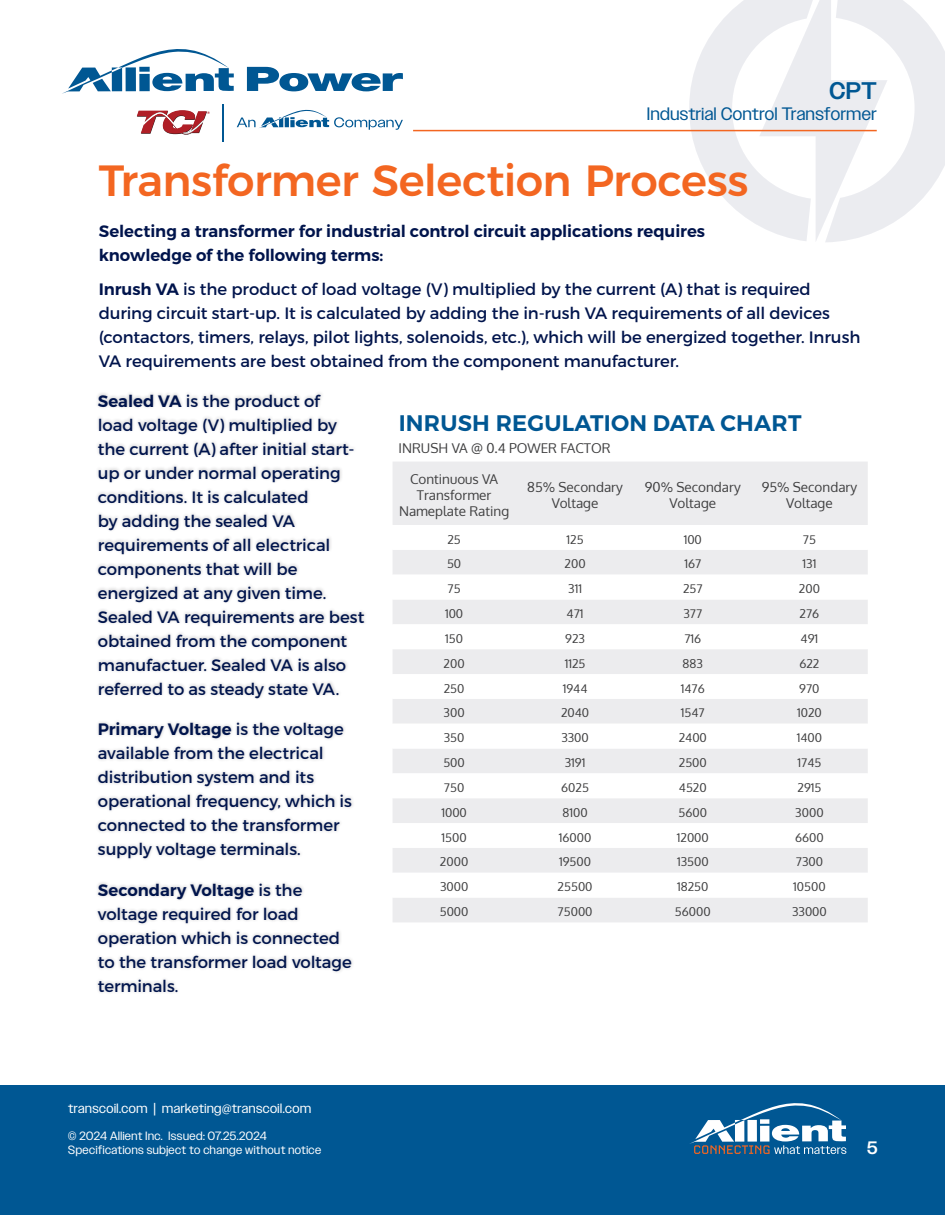
<style>
.page{position:relative;width:945px;height:1215px;background:#fff}
.page>*{position:absolute;margin:0;border:0;box-sizing:border-box;transform-origin:0 0}
.t1{font:500 43.65px "Montserrat";letter-spacing:-.015em;color:#f36621}
.t2{font:500 24px "Owners";color:#005793}
.t3{font:600 22.5px "Montserrat";letter-spacing:.01em;color:#005793}
.t4{font:18px "Owners";letter-spacing:.03em;color:#005793}
.t5{font:500 18px "Owners";color:#fff}
.t6{font:16.5px/24px "Montserrat";letter-spacing:-.005em;color:#00144c}
.t7{font:600 16.5px/24px "Montserrat";letter-spacing:-.005em;color:#00144c}
.t8{font:13.5px/16.2px "Oxygen";color:#3e3e3f;text-align:center}
.t9{font:13.5px "Owners";letter-spacing:.04em;color:#fff}
.t10{font:12px "Oxygen";color:#3e3e3f}
.t11{font:12px/14.4px "Owners";letter-spacing:.04em;color:#fff}
.s1{font-weight:600}
</style>
<div class="page">
<svg style="left:689px;top:0;width:256px;height:242px"></svg>
<hr style="left:413px;top:130px;width:464px;height:1px;background:#f36621">
<div style="left:0;top:1085px;width:945px;height:129px;background:#005793"></div>
<svg style="left:690px;top:1103px;width:156px;height:51px"></svg>
<svg style="left:137px;top:110px;width:73px;height:25px"></svg>
<svg style="left:237px;top:109px;width:166px;height:21px"></svg>
<hr style="left:222px;top:104px;width:2px;height:37px;background:#005793">
<svg style="left:247px;top:67px;width:156px;height:24px"></svg>
<svg style="left:62px;top:49px;width:172px;height:45px"></svg>
<div style="left:95px;top:391px;width:272px;height:604px;background:#231f20;opacity:.25"></div>
<div style="left:393px;top:462px;width:475px;height:460px;background:#ececee"></div>
<svg style="left:393px;top:525px;width:475px;height:373px"></svg>
<h2 class="t2" style="left:830px;top:77px;width:49px">CPT</h2>
<p class="t4" style="left:647px;top:104px;width:231px">Industrial Control Transformer</p>
<p class="t1" style="left:99px;top:146px;width:651px">Transformer Selection Process</p>
<p class="t7" style="left:99px;top:219px;width:608px">Selecting a transformer for industrial control circuit applications requires knowledge of the following terms:</p>
<p class="t6" style="left:99px;top:277px;width:763px"><span class="s1">Inrush VA</span> is the product of load voltage (V) multiplied by the current (A) that is required during circuit start-up. It is calculated by adding the in-rush VA requirements of all devices (contactors, timers, relays, pilot lights, solenoids, etc.), which will be energized together. Inrush VA requirements are best obtained from the component manufacturer.</p>
<p class="t6" style="left:98px;top:389px;width:268px"><span class="s1">Sealed VA</span> is the product of<br>load voltage (V) multiplied by the current (A) after initial start&shy;up or under normal operating conditions. It is calculated<br>by adding the sealed VA requirements of all electrical components that will be energized at any given time.<br>Sealed VA requirements are best obtained from the component manufactuer. Sealed VA is also referred to as steady state VA.</p>
<p class="t6" style="left:98px;top:717px;width:256px"><span class="s1">Primary Voltage</span> is the voltage available from the electrical distribution system and its operational frequency, which is connected to the transformer supply voltage terminals.</p>
<p class="t6" style="left:98px;top:878px;width:255px"><span class="s1">Secondary Voltage</span> is the voltage required for load operation which is connected to the transformer load voltage terminals.</p>
<p class="t3" style="left:399px;top:409px;width:404px">INRUSH REGULATION DATA CHART</p>
<p class="t8" style="left:399px;top:440px;width:214px">INRUSH VA @ 0.4 POWER FACTOR</p>
<p class="t8" style="left:399px;top:471px;width:112px">Continuous VA<br>Transformer<br>Nameplate Rating</p>
<p class="t8" style="left:527px;top:479px;width:97px">85% Secondary<br>Voltage</p>
<p class="t8" style="left:645px;top:479px;width:97px">90% Secondary<br>Voltage</p>
<p class="t8" style="left:762px;top:479px;width:97px">95% Secondary<br>Voltage</p>
<p class="t10" style="left:447px;top:531px;width:15px">25</p>
<p class="t10" style="left:567px;top:531px;width:19px">125</p>
<p class="t10" style="left:684px;top:531px;width:20px">100</p>
<p class="t10" style="left:803px;top:531px;width:15px">75</p>
<p class="t10" style="left:447px;top:556px;width:16px">50</p>
<p class="t10" style="left:565px;top:556px;width:23px">200</p>
<p class="t10" style="left:684px;top:556px;width:18px">167</p>
<p class="t10" style="left:803px;top:556px;width:15px">131</p>
<p class="t10" style="left:448px;top:581px;width:15px">75</p>
<p class="t10" style="left:568px;top:581px;width:15px">311</p>
<p class="t10" style="left:683px;top:581px;width:21px">257</p>
<p class="t10" style="left:799px;top:581px;width:23px">200</p>
<p class="t10" style="left:445px;top:606px;width:20px">100</p>
<p class="t10" style="left:567px;top:606px;width:18px">471</p>
<p class="t10" style="left:683px;top:606px;width:20px">377</p>
<p class="t10" style="left:800px;top:606px;width:21px">276</p>
<p class="t10" style="left:445px;top:630px;width:19px">150</p>
<p class="t10" style="left:565px;top:630px;width:21px">923</p>
<p class="t10" style="left:684px;top:630px;width:18px">716</p>
<p class="t10" style="left:801px;top:630px;width:19px">491</p>
<p class="t10" style="left:444px;top:655px;width:23px">200</p>
<p class="t10" style="left:565px;top:655px;width:22px">1125</p>
<p class="t10" style="left:683px;top:655px;width:22px">883</p>
<p class="t10" style="left:799px;top:655px;width:22px">622</p>
<p class="t10" style="left:444px;top:680px;width:22px">250</p>
<p class="t10" style="left:563px;top:680px;width:26px">1944</p>
<p class="t10" style="left:681px;top:680px;width:25px">1476</p>
<p class="t10" style="left:799px;top:680px;width:22px">970</p>
<p class="t10" style="left:444px;top:705px;width:23px">300</p>
<p class="t10" style="left:561px;top:705px;width:30px">2040</p>
<p class="t10" style="left:681px;top:705px;width:25px">1547</p>
<p class="t10" style="left:797px;top:705px;width:26px">1020</p>
<p class="t10" style="left:444px;top:730px;width:22px">350</p>
<p class="t10" style="left:561px;top:730px;width:29px">3300</p>
<p class="t10" style="left:679px;top:730px;width:30px">2400</p>
<p class="t10" style="left:797px;top:730px;width:27px">1400</p>
<p class="t10" style="left:443px;top:755px;width:23px">500</p>
<p class="t10" style="left:565px;top:755px;width:22px">3191</p>
<p class="t10" style="left:679px;top:755px;width:29px">2500</p>
<p class="t10" style="left:798px;top:755px;width:25px">1745</p>
<p class="t10" style="left:444px;top:779px;width:22px">750</p>
<p class="t10" style="left:561px;top:779px;width:29px">6025</p>
<p class="t10" style="left:679px;top:779px;width:29px">4520</p>
<p class="t10" style="left:797px;top:779px;width:25px">2915</p>
<p class="t10" style="left:441px;top:804px;width:27px">1000</p>
<p class="t10" style="left:563px;top:804px;width:27px">8100</p>
<p class="t10" style="left:679px;top:804px;width:30px">5600</p>
<p class="t10" style="left:795px;top:804px;width:30px">3000</p>
<p class="t10" style="left:442px;top:829px;width:27px">1500</p>
<p class="t10" style="left:559px;top:829px;width:34px">16000</p>
<p class="t10" style="left:677px;top:829px;width:34px">12000</p>
<p class="t10" style="left:795px;top:829px;width:30px">6600</p>
<p class="t10" style="left:440px;top:854px;width:30px">2000</p>
<p class="t10" style="left:559px;top:854px;width:33px">19500</p>
<p class="t10" style="left:677px;top:854px;width:33px">13500</p>
<p class="t10" style="left:796px;top:854px;width:29px">7300</p>
<p class="t10" style="left:440px;top:879px;width:30px">3000</p>
<p class="t10" style="left:558px;top:879px;width:36px">25500</p>
<p class="t10" style="left:677px;top:879px;width:33px">18250</p>
<p class="t10" style="left:793px;top:879px;width:34px">10500</p>
<p class="t10" style="left:440px;top:904px;width:30px">5000</p>
<p class="t10" style="left:558px;top:904px;width:36px">75000</p>
<p class="t10" style="left:675px;top:904px;width:37px">56000</p>
<p class="t10" style="left:792px;top:904px;width:36px">33000</p>
<p class="t9" style="left:68px;top:1100px;width:244px">transcoil.com | marketing@transcoil.com</p>
<p class="t11" style="left:68px;top:1128px;width:255px">© 2024 Allient Inc. Issued: 07.25.2024<br>Specifications subject to change without notice</p>
<p class="t5" style="left:867px;top:1137px;width:12px">5</p>
</div>
